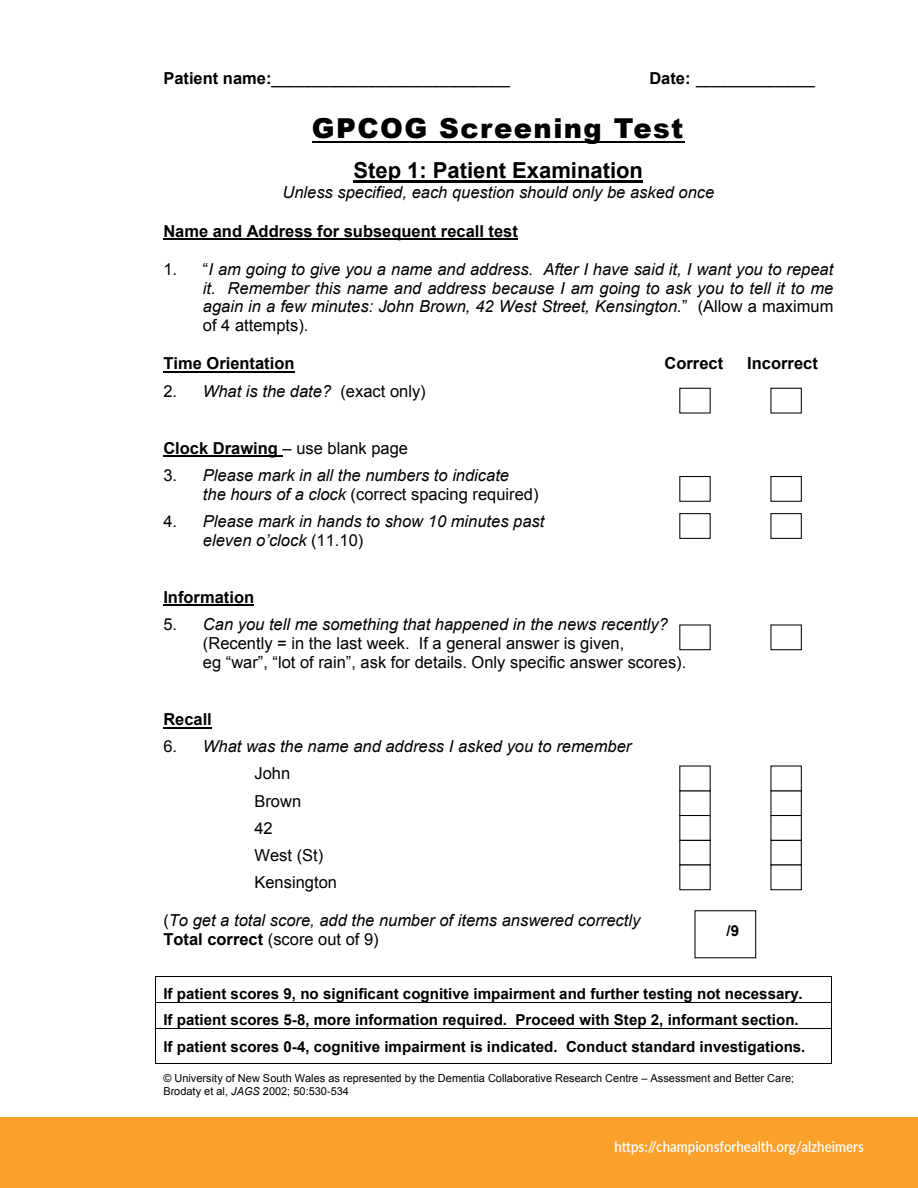
<style>
.page{position:relative;width:918px;height:1188px;background:#fff}
.page>*{position:absolute;margin:0;border:0;box-sizing:border-box;transform-origin:0 0}
.t1{font:900 27.45px "Arial";letter-spacing:.05em;color:#000}
.t2{font:700 22.05px "Arial";color:#000}
.t3{font:italic 16.5px/18.9px "Arial";color:#000}
.t4{font:16.5px/18.9px "Arial";color:#000}
.t5{font:700 16.5px "Arial";color:#000}
.t6{font:700 15.15px/26.2px "Arial";color:#000}
.t7{font:600 15px "Lato";color:#fff;scale:.89 1}
.t8{font:10.95px/12.8px "Arial";color:#000}
.s1{font-weight:700}
.s2{font-style:normal}
.s3{font-style:italic}
.s4{font-weight:700;font-style:normal}
</style>
<div class="page">
<div style="left:0;top:1117px;width:918px;height:71px;background:#f9a12a"></div>
<hr style="left:312px;top:142px;width:373px;height:1px;background:#000">
<hr style="left:354px;top:181px;width:289px;height:2px;background:#000">
<hr style="left:163px;top:238px;width:355px;height:2px;background:#000">
<hr style="left:163px;top:371px;width:131px;height:2px;background:#000">
<hr style="left:163px;top:455px;width:120px;height:2px;background:#000">
<hr style="left:163px;top:605px;width:91px;height:1px;background:#000">
<hr style="left:163px;top:727px;width:49px;height:1px;background:#000">
<hr style="left:156px;top:976px;width:676px;height:1px;background:#000">
<hr style="left:156px;top:1002px;width:676px;height:1px;background:#000">
<svg style="left:831px;top:977px;width:1px;height:52px"></svg>
<hr style="left:156px;top:1029px;width:676px;height:1px;background:#000">
<hr style="left:156px;top:1029px;width:1px;height:35px;background:#000">
<hr style="left:156px;top:1063px;width:675px;height:1px;background:#000">
<hr style="left:831px;top:1029px;width:1px;height:35px;background:#000">
<div style="left:770px;top:388px;width:32px;height:26px;border:1px solid #000"></div>
<div style="left:770px;top:476px;width:32px;height:26px;border:1px solid #000"></div>
<div style="left:679px;top:476px;width:32px;height:26px;border:1px solid #000"></div>
<div style="left:770px;top:624px;width:32px;height:26px;border:1px solid #000"></div>
<div style="left:770px;top:840px;width:32px;height:26px;border:1px solid #000"></div>
<div style="left:679px;top:815px;width:32px;height:26px;border:1px solid #000"></div>
<div style="left:679px;top:790px;width:32px;height:26px;border:1px solid #000"></div>
<div style="left:679px;top:864px;width:32px;height:26px;border:1px solid #000"></div>
<div style="left:770px;top:815px;width:32px;height:26px;border:1px solid #000"></div>
<div style="left:770px;top:790px;width:32px;height:26px;border:1px solid #000"></div>
<div style="left:679px;top:513px;width:32px;height:26px;border:1px solid #000"></div>
<div style="left:770px;top:864px;width:32px;height:26px;border:1px solid #000"></div>
<div style="left:770px;top:513px;width:32px;height:26px;border:1px solid #000"></div>
<p class="t4" style="left:163px;top:69px;width:348px"><span class="s1">Patient name:</span>__________________________</p>
<p class="t4" style="left:649px;top:69px;width:167px"><span class="s1">Date:</span> _____________</p>
<h1 class="t1" style="left:312px;top:108px;width:373px">GPCOG Screening Test</h1>
<h2 class="t2" style="left:354px;top:156px;width:291px">Step 1: Patient Examination</h2>
<p class="t3" style="left:282px;top:183px;width:433px">Unless specified, each question should only be asked once</p>
<p class="t5" style="left:163px;top:220px;width:356px">Name and Address for subsequent recall test</p>
<p class="t3" style="left:203px;top:260px;width:632px;text-align:justify;text-indent:-40px"><span class="s2">1. “</span>I am going to give you a name and address. After I have said it, I want you to repeat it. Remember this name and address because I am going to ask you to tell it to me again in a few minutes: John Brown, 42 West Street, Kensington.<span class="s2">” (Allow a maximum of 4 attempts).</span></p>
<p class="t5" style="left:163px;top:353px;width:133px">Time Orientation</p>
<p class="t5" style="left:665px;top:353px;width:60px">Correct</p>
<p class="t5" style="left:747px;top:353px;width:72px">Incorrect</p>
<p class="t3" style="left:163px;top:382px;width:264px"><span class="s2">2.</span> What is the date? <span class="s2">(exact only)</span></p>
<p class="t4" style="left:163px;top:438px;width:246px"><span class="s1">Clock Drawing</span> – use blank page</p>
<p class="t3" style="left:203px;top:466px;width:337px;text-indent:-40px"><span class="s2">3.</span> Please mark in all the numbers to indicate<br>the hours of a clock <span class="s2">(correct spacing required)</span></p>
<p class="t3" style="left:203px;top:512px;width:343px;text-indent:-40px"><span class="s2">4.</span> Please mark in hands to show 10 minutes past eleven o’clock <span class="s2">(11.10)</span></p>
<p class="t5" style="left:163px;top:586px;width:92px">Information</p>
<p class="t4" style="left:203px;top:615px;width:485px;text-indent:-40px">5. <span class="s3">Can you tell me something that happened in the news recently? </span>(Recently = in the last week. If a general answer is given,<br>eg “war”, “lot of rain”, ask for details. Only specific answer scores).</p>
<p class="t5" style="left:163px;top:708px;width:50px">Recall</p>
<p class="t3" style="left:254px;top:733px;width:378px;line-height:27.2px;text-indent:-91px"><span class="s2">6.</span> What was the name and address I asked you to remember<br><span class="s2">John<br>Brown<br>42<br>West (St)<br>Kensington</span></p>
<p class="t3" style="left:163px;top:911px;width:478px"><span class="s2">(</span>To get a total score, add the number of items answered correctly<br><span class="s4">Total correct</span> <span class="s2">(score out of 9)</span></p>
<p class="t6" style="left:163px;top:981px;width:644px">If patient scores 9, no significant cognitive impairment and further testing not necessary.<br>If patient scores 5-8, more information required. Proceed with Step 2, informant section.<br>If patient scores 0-4, cognitive impairment is indicated. Conduct standard investigations.</p>
<p class="t8" style="left:163px;top:1072px;width:632px">© University of New South Wales as represented by the Dementia Collaborative Research Centre – Assessment and Better Care;<br>Brodaty et al, <span class="s3">JAGS</span> 2002; 50:530-534</p>
<p class="t6" style="left:727px;top:918px;width:14px">/9</p>
<p class="t7" style="left:614px;top:1135px;width:282px">https://championsforhealth.org/alzheimers</p>
</div>
